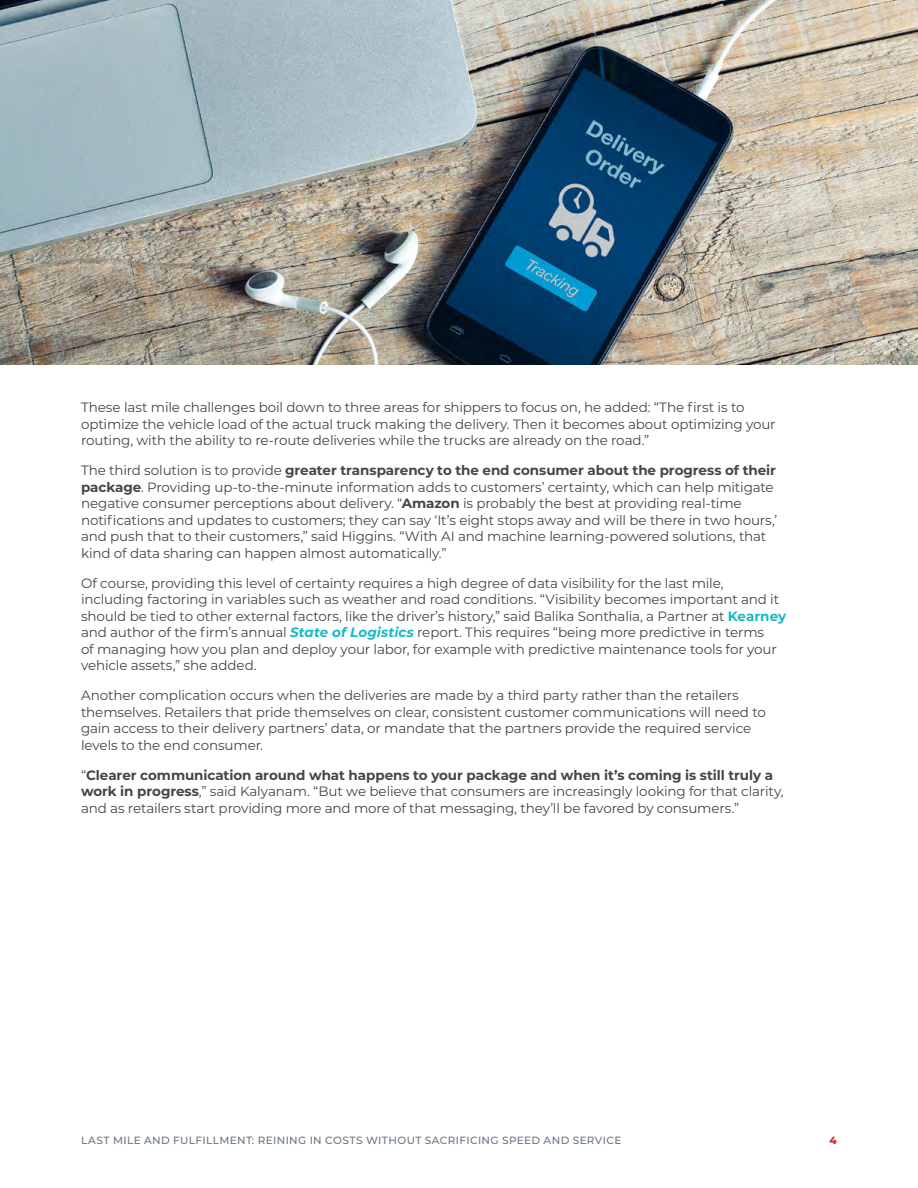
<style>
.page{position:relative;width:918px;height:1188px;background:#fff}
.page>*{position:absolute;margin:0;border:0;box-sizing:border-box;transform-origin:0 0}
.t1{font:13.5px/16.5px "Montserrat";letter-spacing:-.01em;color:#454647}
.t2{font:500 10.5px "Montserrat";letter-spacing:.035em;color:#667586}
.t3{font:800 10.5px "Montserrat";color:#d52a2f}
.s1{font-weight:700}
.s2{font-weight:700;color:#16bac5}
.s3{font-weight:700;font-style:italic;color:#16bac5}
</style>
<div class="page">
<img style="left:0;top:0;width:918px;height:364px">
<p class="t1" style="left:81px;top:399px;width:696px">These last mile challenges boil down to three areas for shippers to focus on, he added: “The first is to optimize the vehicle load of the actual truck making the delivery. Then it becomes about optimizing your routing, with the ability to re-route deliveries while the trucks are already on the road.”</p>
<p class="t1" style="left:81px;top:462px;width:698px">The third solution is to provide <span class="s1">greater transparency to the end consumer about the progress of their package</span>. Providing up-to-the-minute information adds to customers’ certainty, which can help mitigate negative consumer perceptions about delivery. “<span class="s1">Amazon</span> is probably the best at providing real-time notifications and updates to customers; they can say ‘It’s eight stops away and will be there in two hours,’ and push that to their customers,” said Higgins. “With AI and machine learning-powered solutions, that kind of data sharing can happen almost automatically.”</p>
<p class="t1" style="left:81px;top:574px;width:707px">Of course, providing this level of certainty requires a high degree of data visibility for the last mile, including factoring in variables such as weather and road conditions. “Visibility becomes important and it should be tied to other external factors, like the driver’s history,” said Balika Sonthalia, a Partner at <span class="s2">Kearney </span>and author of the firm’s annual <span class="s3">State of Logistics</span> report. This requires “being more predictive in terms<br>of managing how you plan and deploy your labor, for example with predictive maintenance tools for your vehicle assets,” she added.</p>
<p class="t1" style="left:81px;top:687px;width:686px">Another complication occurs when the deliveries are made by a third party rather than the retailers themselves. Retailers that pride themselves on clear, consistent customer communications will need to gain access to their delivery partners’ data, or mandate that the partners provide the required service levels to the end consumer.</p>
<p class="t1" style="left:81px;top:766px;width:704px">“<span class="s1">Clearer communication around what happens to your package and when it’s coming is still truly a work in progress</span>,” said Kalyanam. “But we believe that consumers are increasingly looking for that clarity, and as retailers start providing more and more of that messaging, they’ll be favored by consumers.”</p>
<p class="t2" style="left:81px;top:1133px;width:542px">LAST MILE AND FULFILLMENT: REINING IN COSTS WITHOUT SACRIFICING SPEED AND SERVICE</p>
<p class="t3" style="left:830px;top:1133px;width:9px">4</p>
</div>
